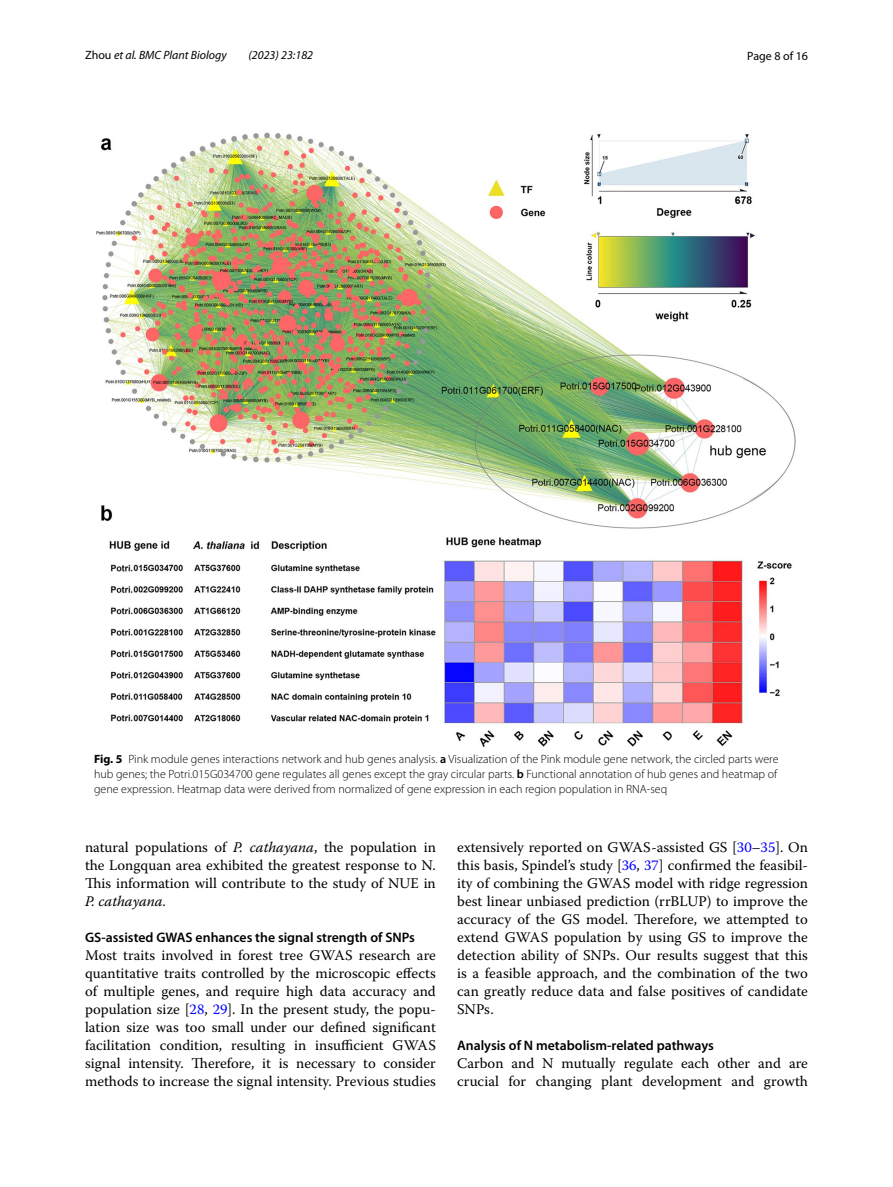
<style>
.page{position:relative;width:893px;height:1187px;background:#fff}
.page>*{position:absolute;margin:0;border:0;box-sizing:border-box;transform-origin:0 0}
.t1{font:14.7px/18px "Warnock Pro";color:#000;text-align:justify}
.t2{font:italic 14.7px "Warnock Pro";color:#000}
.t3{font:600 13.8px "Myriad Pro";color:#000}
.t4{font:300 12px/15px "Myriad Pro";color:#000;text-align:justify}
.t5{font:italic 12px "Myriad Pro";color:#000}
.t6{font:12px "Myriad Pro";color:#000}
.s1{font-style:normal}
.s2{font-weight:700}
.s3{font-weight:600}
.s4{font-style:italic}
.s5{color:#00f}
</style>
<div class="page">
<img style="left:96px;top:133px;width:700px;height:614px">
<p class="t5" style="left:85px;top:48px;width:143px"><span class="s1">Zhou</span> et al. BMC Plant Biology</p>
<p class="t5" style="left:248px;top:48px;width:66px">(2023) 23:182</p>
<p class="t6" style="left:747px;top:48px;width:62px">Page 8 of 16</p>
<p class="t4" style="left:94px;top:751px;width:686px"><span class="s2">Fig. 5</span> Pink module genes interactions network and hub genes analysis. <span class="s3">a</span> Visualization of the Pink module gene network, the circled parts were hub genes; the Potri.015G034700 gene regulates all genes except the gray circular parts. <span class="s3">b</span> Functional annotation of hub genes and heatmap of gene expression. Heatmap data were derived from normalized of gene expression in each region population in RNA-seq</p>
<p class="t1" style="left:85px;top:837px;width:352px">natural populations of <span class="s4">P. cathayana</span>, the population in the Longquan area exhibited the greatest response to N.<br>This information will contribute to the study of NUE in</p>
<p class="t2" style="left:85px;top:892px;width:83px">P. cathayana.</p>
<p class="t3" style="left:85px;top:928px;width:332px">GS‑assisted GWAS enhances the signal strength of SNPs</p>
<p class="t1" style="left:85px;top:945px;width:352px">Most traits involved in forest tree GWAS research are quantitative traits controlled by the microscopic effects of multiple genes, and require high data accuracy and population size [<span class="s5">28</span>, <span class="s5">29</span>]. In the present study, the popu&shy;lation size was too small under our defined significant facilitation condition, resulting in insufficient GWAS signal intensity. Therefore, it is necessary to consider methods to increase the signal intensity. Previous studies</p>
<p class="t1" style="left:457px;top:837px;width:352px">extensively reported on GWAS-assisted GS [<span class="s5">30</span>–<span class="s5">35</span>]. On this basis, Spindel’s study [<span class="s5">36</span>, <span class="s5">37</span>] confirmed the feasibil&shy;ity of combining the GWAS model with ridge regression best linear unbiased prediction (rrBLUP) to improve the accuracy of the GS model. Therefore, we attempted to extend GWAS population by using GS to improve the detection ability of SNPs. Our results suggest that this is a feasible approach, and the combination of the two can greatly reduce data and false positives of candidate SNPs.</p>
<p class="t3" style="left:457px;top:1036px;width:258px">Analysis of N metabolism‑related pathways</p>
<p class="t1" style="left:457px;top:1053px;width:352px">Carbon and N mutually regulate each other and are crucial for changing plant development and growth</p>
</div>
